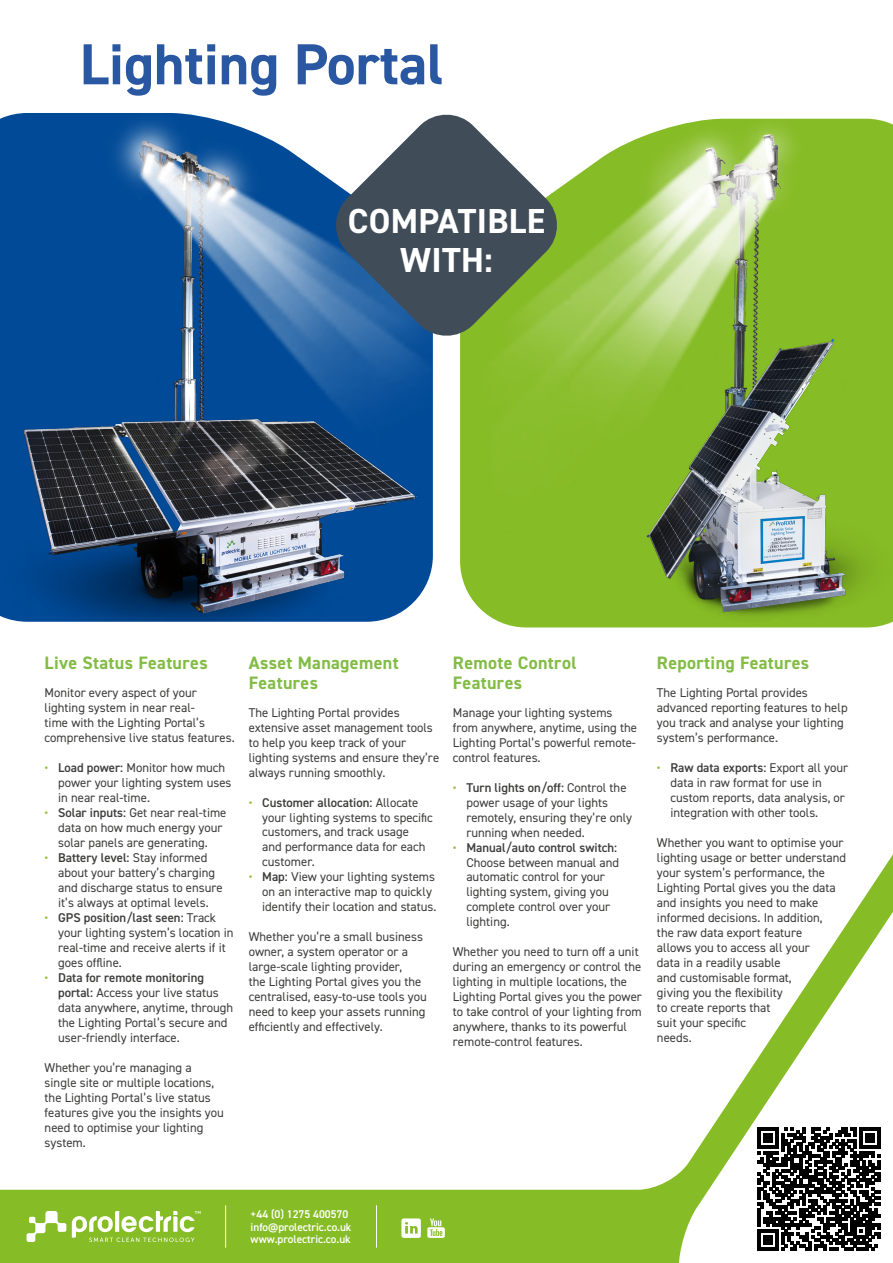
<style>
.page{position:relative;width:893px;height:1263px;background:#86bc25}
.page>*{position:absolute;margin:0;border:0;box-sizing:border-box;transform-origin:0 0}
.t1{font:700 58.05px "DIN2014";color:#2a57a1}
.t2{font:700 34.8px/39.2px "DIN2014";letter-spacing:.01em;color:#fff;text-align:center}
.t3{font:700 18px/19.5px "DIN2014";letter-spacing:.02em;color:#82bc45}
.t4{font:12.75px/15px "DIN2014";color:#3c3c3b}
.t5{font:600 11.25px/12.5px "DIN2014";color:#fff}
.s1{font-weight:600;color:#96c23d}
.s2{font-weight:600}
</style>
<div class="page">
<svg style="left:679px;top:1190px;width:214px;height:73px;background:#f1f6e8"></svg>
<div style="left:0;top:0;width:893px;height:1190px;background:#fff"></div>
<svg style="left:0;top:107px;width:439px;height:521px;background:#305f90"></svg>
<svg style="left:454px;top:113px;width:439px;height:520px"></svg>
<hr style="left:225px;top:1205px;width:1px;height:43px;background:#fff">
<svg style="left:27px;top:1211px;width:39px;height:31px"></svg>
<svg style="left:72px;top:1211px;width:129px;height:31px"></svg>
<hr style="left:376px;top:1205px;width:1px;height:43px;background:#fff">
<svg style="left:427px;top:1218px;width:18px;height:20px"></svg>
<svg style="left:401px;top:1218px;width:20px;height:20px"></svg>
<svg style="left:332px;top:111px;width:229px;height:228px;background:#6b7e7d"></svg>
<svg style="left:758px;top:1128px;width:123px;height:123px;background:#666"></svg>
<h1 class="t1" style="left:80px;top:26px;width:365px">Lighting Portal</h1>
<h2 class="t2" style="left:348px;top:201px;width:199px">COMPATIBLE<br>WITH:</h2>
<h3 class="t3" style="left:45px;top:653px;width:165px">Live Status Features</h3>
<p class="t4" style="left:45px;top:685px;width:192px">Monitor every aspect of your lighting system in near real-<br>time with the Lighting Portal’s comprehensive live status features.</p>
<p class="t4" style="left:58px;top:760px;width:175px;text-indent:-14px"><span class="s1">•</span> <span class="s2">Load power:</span> Monitor how much power your lighting system uses in near real-time.</p>
<p class="t4" style="left:58px;top:805px;width:170px;text-indent:-14px"><span class="s1">•</span> <span class="s2">Solar inputs:</span> Get near real-time data on how much energy your solar panels are generating.</p>
<p class="t4" style="left:58px;top:850px;width:166px;text-indent:-14px"><span class="s1">•</span> <span class="s2">Battery level:</span> Stay informed about your battery’s charging and discharge status to ensure it’s always at optimal levels.</p>
<p class="t4" style="left:58px;top:910px;width:177px;text-indent:-14px"><span class="s1">•</span> <span class="s2">GPS position/last seen:</span> Track your lighting system’s location in real-time and receive alerts if it goes offline.</p>
<p class="t4" style="left:58px;top:970px;width:177px;text-indent:-14px"><span class="s1">•</span> <span class="s2">Data for remote monitoring portal:</span> Access your live status data anywhere, anytime, through the Lighting Portal’s secure and user-friendly interface.</p>
<p class="t4" style="left:45px;top:1060px;width:181px">Whether you’re managing a single site or multiple locations, the Lighting Portal’s live status features give you the insights you need to optimise your lighting system.</p>
<h3 class="t3" style="left:249px;top:653px;width:151px">Asset Management<br>Features</h3>
<p class="t4" style="left:249px;top:704px;width:192px">The Lighting Portal provides extensive asset management tools to help you keep track of your lighting systems and ensure they’re always running smoothly.</p>
<p class="t4" style="left:262px;top:794px;width:172px;text-indent:-14px"><span class="s1">•</span> <span class="s2">Customer allocation:</span> Allocate your lighting systems to specific customers, and track usage<br>and performance data for each customer.</p>
<p class="t4" style="left:262px;top:869px;width:176px;text-indent:-14px"><span class="s1">•</span> <span class="s2">Map:</span> View your lighting systems on an interactive map to quickly identify their location and status.</p>
<p class="t4" style="left:249px;top:929px;width:180px">Whether you’re a small business owner, a system operator or a large-scale lighting provider,<br>the Lighting Portal gives you the centralised, easy-to-use tools you need to keep your assets running efficiently and effectively.</p>
<h3 class="t3" style="left:453px;top:653px;width:125px">Remote Control<br>Features</h3>
<p class="t4" style="left:453px;top:704px;width:186px">Manage your lighting systems from anywhere, anytime, using the<br>Lighting Portal’s powerful remote&shy;control features.</p>
<p class="t4" style="left:466px;top:779px;width:167px;text-indent:-14px"><span class="s1">•</span> <span class="s2">Turn lights on/off:</span> Control the power usage of your lights remotely, ensuring they’re only running when needed.</p>
<p class="t4" style="left:466px;top:839px;width:154px;text-indent:-14px"><span class="s1">•</span> <span class="s2">Manual/auto control switch:<br></span>Choose between manual and automatic control for your lighting system, giving you complete control over your lighting.</p>
<p class="t4" style="left:453px;top:944px;width:191px">Whether you need to turn off a unit during an emergency or control the lighting in multiple locations, the Lighting Portal gives you the power to take control of your lighting from anywhere, thanks to its powerful remote-control features.</p>
<h3 class="t3" style="left:657px;top:653px;width:154px">Reporting Features</h3>
<p class="t4" style="left:657px;top:685px;width:192px">The Lighting Portal provides advanced reporting features to help you track and analyse your lighting system’s performance.</p>
<p class="t4" style="left:670px;top:760px;width:179px;text-indent:-14px"><span class="s1">•</span> <span class="s2">Raw data exports:</span> Export all your data in raw format for use in custom reports, data analysis, or integration with other tools.</p>
<p class="t4" style="left:657px;top:835px;width:191px">Whether you want to optimise your lighting usage or better understand your system’s performance, the<br>Lighting Portal gives you the data and insights you need to make informed decisions. In addition,<br>the raw data export feature<br>allows you to access all your<br>data in a readily usable<br>and customisable format,<br>giving you the flexibility<br>to create reports that<br>suit your specific<br>needs.</p>
<p class="t5" style="left:251px;top:1208px;width:102px">+44 (0) 1275 400570 info@prolectric.co.uk</p>
<p class="t5" style="left:251px;top:1233px;width:102px">www.prolectric.co.uk</p>
</div>
